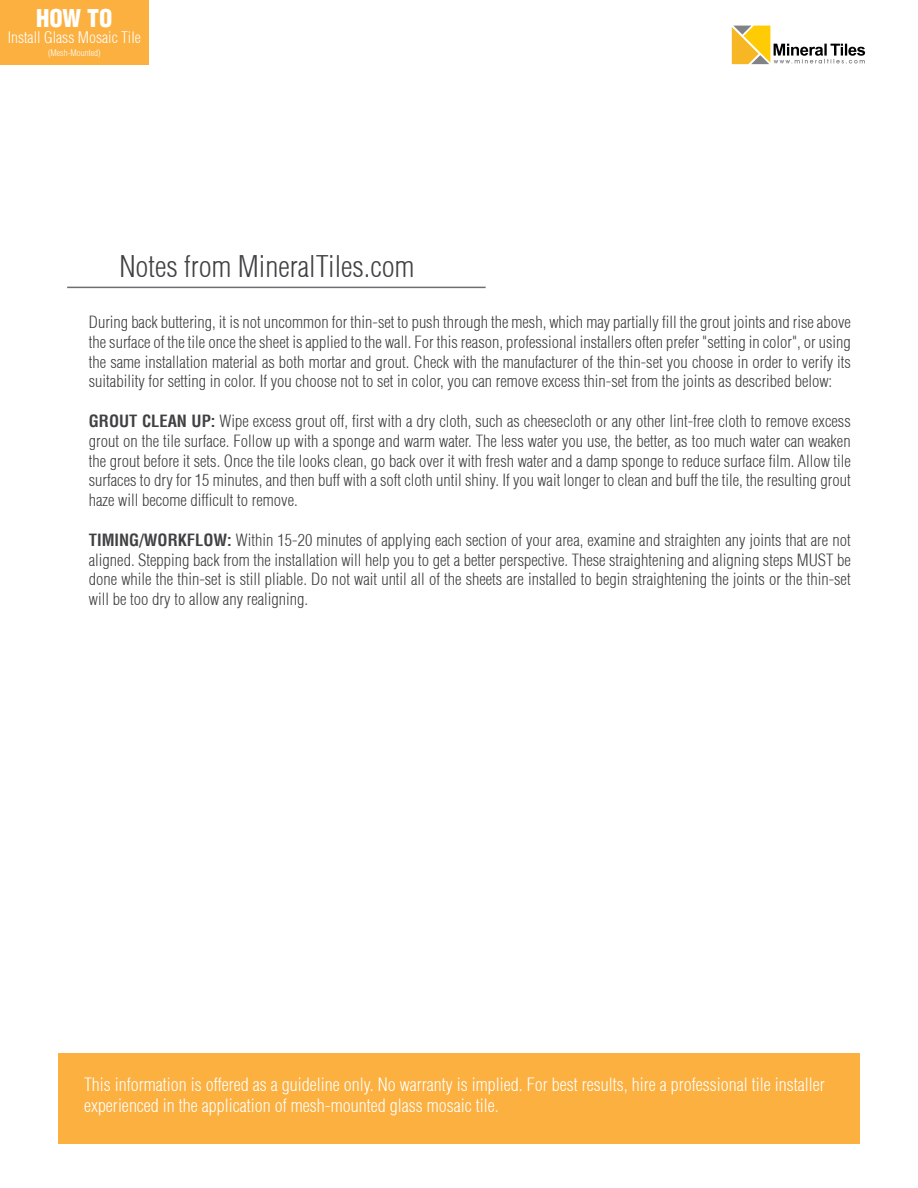
<style>
.page{position:relative;width:918px;height:1188px;background:#fff}
.page>*{position:absolute;margin:0;border:0;box-sizing:border-box;transform-origin:0 0}
.t1{font:300 condensed 29.25px "Helvetica";color:#414042}
.t2{font:900 condensed 24px "Helvetica";color:#fff}
.t3{font:300 condensed 18px/21.6px "Helvetica";color:#fff}
.t4{font:300 condensed 16.5px/19.8px "Helvetica";color:#414042;text-align:justify}
.t5{font:300 condensed 15.6px "Helvetica";color:#fff}
.t6{font:300 condensed 8.85px "Helvetica";color:#fff}
.s1{font-weight:700}
</style>
<div class="page">
<hr style="left:67px;top:287px;width:419px;height:1px;background:#6d6e71">
<div style="left:0;top:0;width:149px;height:65px;background:#fbb040"></div>
<svg style="left:732px;top:26px;width:133px;height:38px"></svg>
<div style="left:58px;top:1053px;width:802px;height:91px;background:#fbb040"></div>
<h2 class="t2" style="left:36px;top:3px;width:78px">HOW TO</h2>
<p class="t5" style="left:8px;top:28px;width:135px">Install Glass Mosaic Tile</p>
<p class="t6" style="left:48px;top:47px;width:54px">(Mesh-Mounted)</p>
<h1 class="t1" style="left:119px;top:248px;width:296px">Notes from MineralTiles.com</h1>
<p class="t4" style="left:89px;top:312px;width:764px">During back buttering, it is not uncommon for thin-set to push through the mesh, which may partially fill the grout joints and rise above the surface of the tile once the sheet is applied to the wall. For this reason, professional installers often prefer "setting in color", or using the same installation material as both mortar and grout. Check with the manufacturer of the thin-set you choose in order to verify its suitability for setting in color. If you choose not to set in color, you can remove excess thin-set from the joints as described below:</p>
<p class="t4" style="left:89px;top:411px;width:764px"><span class="s1">GROUT CLEAN UP:</span> Wipe excess grout off, first with a dry cloth, such as cheesecloth or any other lint-free cloth to remove excess grout on the tile surface. Follow up with a sponge and warm water. The less water you use, the better, as too much water can weaken the grout before it sets. Once the tile looks clean, go back over it with fresh water and a damp sponge to reduce surface film. Allow tile surfaces to dry for 15 minutes, and then buff with a soft cloth until shiny. If you wait longer to clean and buff the tile, the resulting grout haze will become difficult to remove.</p>
<p class="t4" style="left:89px;top:530px;width:763px"><span class="s1">TIMING/WORKFLOW:</span> Within 15-20 minutes of applying each section of your area, examine and straighten any joints that are not aligned. Stepping back from the installation will help you to get a better perspective. These straightening and aligning steps MUST be done while the thin-set is still pliable. Do not wait until all of the sheets are installed to begin straightening the joints or the thin-set will be too dry to allow any realigning.</p>
<p class="t3" style="left:84px;top:1073px;width:742px">This information is offered as a guideline only. No warranty is implied. For best results, hire a professional tile installer experienced in the application of mesh-mounted glass mosaic tile.</p>
</div>
